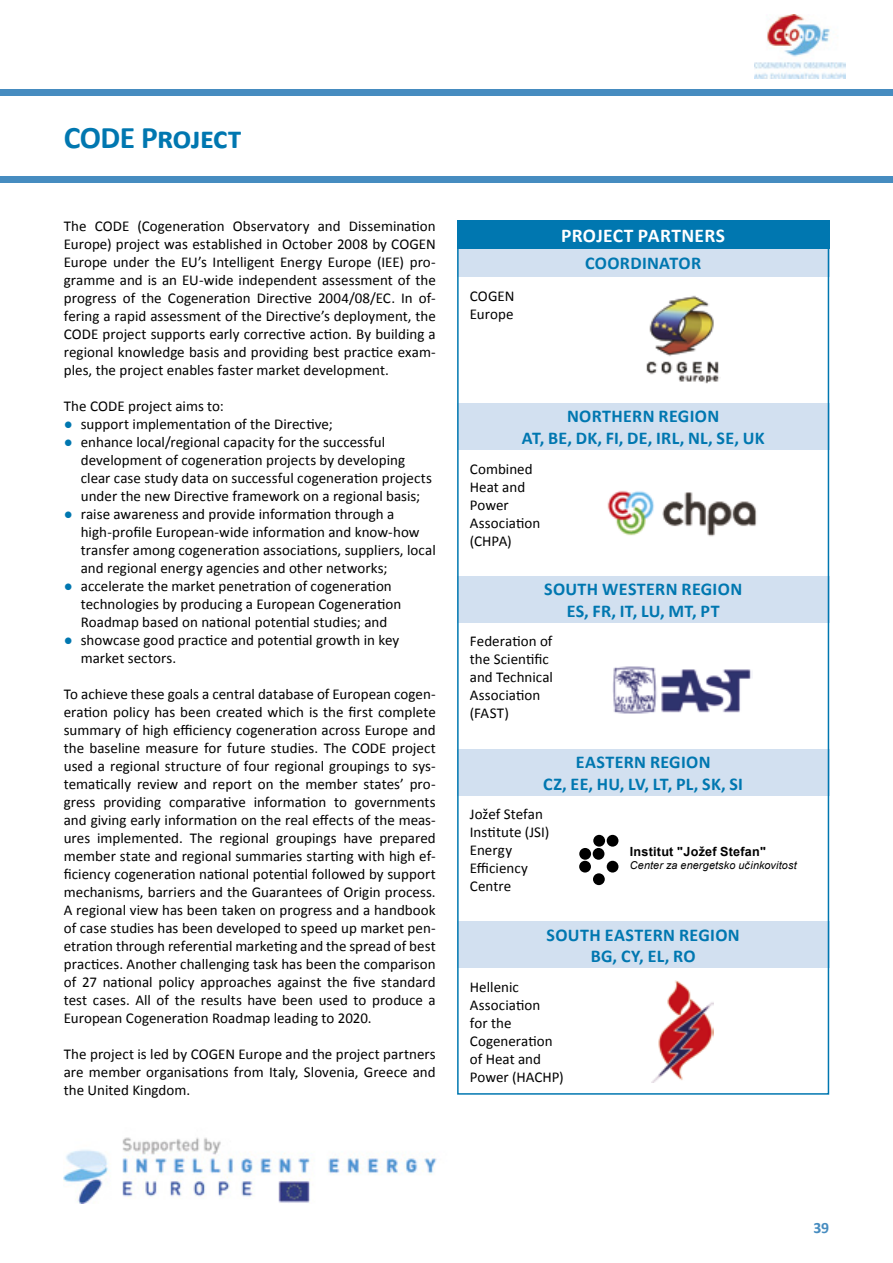
<style>
.page{position:relative;width:893px;height:1263px;background:#fff}
.page>*{position:absolute;margin:0;border:0;box-sizing:border-box;transform-origin:0 0}
.Pasica_2{font:700 31.5px "Calibri";letter-spacing:-.02em;color:#0077b0}
.t1{font:700 19.5px "Calibri";letter-spacing:.015em;color:#fff}
.t2{font:700 18px "Calibri";letter-spacing:.02em;color:#0077b0}
.t3{font:700 15.75px "Calibri";color:#468cc0}
.BODY{font:15px/18px "Calibri";color:#000}
.BODY_bullet{font:15px/18px "Calibri";color:#000}
.Kazalo_glavni{font:700 12.6px "Arial";letter-spacing:.015em;color:#000}
.Kazalo_glavni-2{font:italic 10.8px "Arial";letter-spacing:.01em;color:#000}
.s1{color:#0077b0}
.s2{font-style:italic}
</style>
<div class="page">
<div style="left:0;top:89px;width:893px;height:7px;background:#468cc0"></div>
<div style="left:0;top:176px;width:893px;height:7px;background:#468cc0"></div>
<img style="left:755px;top:15px;width:91px;height:63px">
<div style="left:457px;top:249px;width:372px;height:28px;background:#d2e0f0"></div>
<div style="left:457px;top:403px;width:372px;height:46px;background:#d2e0f0"></div>
<div style="left:457px;top:576px;width:372px;height:46px;background:#d2e0f0"></div>
<div style="left:457px;top:749px;width:372px;height:46px;background:#d2e0f0"></div>
<div style="left:457px;top:922px;width:372px;height:46px;background:#d2e0f0"></div>
<div style="left:457px;top:220px;width:372px;height:29px;background:#0077b0"></div>
<img style="left:651px;top:981px;width:63px;height:101px">
<img style="left:646px;top:295px;width:73px;height:89px">
<img style="left:607px;top:490px;width:150px;height:47px">
<img style="left:613px;top:666px;width:138px;height:48px">
<img style="left:64px;top:1137px;width:373px;height:66px">
<div style="left:593px;top:835px;width:12px;height:12px;background:#000;border-radius:50%"></div>
<div style="left:579px;top:848px;width:12px;height:12px;background:#000;border-radius:50%"></div>
<div style="left:607px;top:835px;width:11px;height:12px;background:#000;border-radius:50%"></div>
<div style="left:593px;top:848px;width:11px;height:12px;background:#000;border-radius:50%"></div>
<div style="left:593px;top:873px;width:12px;height:12px;background:#000;border-radius:50%"></div>
<div style="left:607px;top:861px;width:11px;height:11px;background:#000;border-radius:50%"></div>
<div style="left:579px;top:861px;width:12px;height:11px;background:#000;border-radius:50%"></div>
<p class="Pasica_2" style="left:64px;top:117px;width:179px">CODE Project</p>
<p class="BODY" style="left:64px;top:217px;width:374px;text-align:justify">The CODE (Cogeneration Observatory and Dissemination Europe) project was established in October 2008 by COGEN Europe under the EU’s Intelligent Energy Europe (IEE) pro&shy;gramme and is an EU-wide independent assessment of the progress of the Cogeneration Directive 2004/08/EC. In of&shy;fering a rapid assessment of the Directive’s deployment, the CODE project supports early corrective action. By building a regional knowledge basis and providing best practice exam&shy;ples, the project enables faster market development.</p>
<p class="BODY" style="left:64px;top:397px;width:162px">The CODE project aims to:</p>
<p class="BODY_bullet" style="left:64px;top:415px;width:271px"><span class="s1">●</span> support implementation of the Directive;</p>
<p class="BODY_bullet" style="left:81px;top:433px;width:353px;text-indent:-17px"><span class="s1">●</span> enhance local/regional capacity for the successful development of cogeneration projects by developing clear case study data on successful cogeneration projects under the new Directive framework on a regional basis;</p>
<p class="BODY_bullet" style="left:81px;top:505px;width:356px;text-indent:-17px"><span class="s1">●</span> raise awareness and provide information through a high-profile European-wide information and know-how transfer among cogeneration associations, suppliers, local and regional energy agencies and other networks;</p>
<p class="BODY_bullet" style="left:81px;top:577px;width:322px;text-indent:-17px"><span class="s1">●</span> accelerate the market penetration of cogeneration technologies by producing a European Cogeneration<br>Roadmap based on national potential studies; and</p>
<p class="BODY_bullet" style="left:81px;top:631px;width:320px;text-indent:-17px"><span class="s1">●</span> showcase good practice and potential growth in key market sectors.</p>
<p class="BODY" style="left:64px;top:685px;width:374px;text-align:justify">To achieve these goals a central database of European cogen&shy;eration policy has been created which is the first complete summary of high efficiency cogeneration across Europe and the baseline measure for future studies. The CODE project used a regional structure of four regional groupings to sys&shy;tematically review and report on the member states’ pro&shy;gress providing comparative information to governments and giving early information on the real effects of the meas&shy;ures implemented. The regional groupings have prepared member state and regional summaries starting with high ef&shy;ficiency cogeneration national potential followed by support mechanisms, barriers and the Guarantees of Origin process.<br>A regional view has been taken on progress and a handbook of case studies has been developed to speed up market pen&shy;etration through referential marketing and the spread of best practices. Another challenging task has been the comparison of 27 national policy approaches against the five standard test cases. All of the results have been used to produce a European Cogeneration Roadmap leading to 2020.</p>
<p class="BODY" style="left:64px;top:1045px;width:374px;text-align:justify">The project is led by COGEN Europe and the project partners are member organisations from Italy, Slovenia, Greece and the United Kingdom.</p>
<p class="t1" style="left:561px;top:223px;width:165px">PROJECT PARTNERS</p>
<p class="BODY" style="left:470px;top:287px;width:46px">COGEN<br>Europe</p>
<p class="t2" style="left:585px;top:252px;width:118px">COORDINATOR</p>
<p class="t2" style="left:567px;top:405px;width:154px">NORTHERN REGION</p>
<p class="t2" style="left:522px;top:426px;width:244px">AT, BE, DK, FI, DE, IRL, NL, SE, UK</p>
<p class="BODY" style="left:470px;top:460px;width:72px">Combined<br>Heat and<br>Power<br>Association (CHPA)</p>
<p class="t2" style="left:544px;top:578px;width:200px">SOUTH WESTERN REGION</p>
<p class="t2" style="left:567px;top:599px;width:154px">ES, FR, IT, LU, MT, PT</p>
<p class="BODY" style="left:470px;top:632px;width:85px">Federation of the Scientific and Technical<br>Association (FAST)</p>
<p class="t2" style="left:576px;top:750px;width:136px">EASTERN REGION</p>
<p class="t2" style="left:543px;top:772px;width:201px">CZ, EE, HU, LV, LT, PL, SK, SI</p>
<p class="BODY" style="left:470px;top:805px;width:81px">Jožef Stefan<br>Institute (JSI)</p>
<p class="BODY" style="left:470px;top:841px;width:60px">Energy<br>Efficiency<br>Centre</p>
<p class="Kazalo_glavni" style="left:630px;top:844px;width:143px">Institut <span class="s2">″</span>Jožef Stefan<span class="s2">″</span></p>
<p class="Kazalo_glavni-2" style="left:630px;top:858px;width:168px">Center za energetsko učinkovitost</p>
<p class="t2" style="left:547px;top:923px;width:195px">SOUTH EASTERN REGION</p>
<p class="t2" style="left:591px;top:945px;width:106px">BG, CY, EL, RO</p>
<p class="BODY" style="left:470px;top:978px;width:95px">Hellenic<br>Association<br>for the<br>Cogeneration of Heat and<br>Power (HACHP)</p>
<p class="t3" style="left:813px;top:1217px;width:17px">39</p>
</div>
